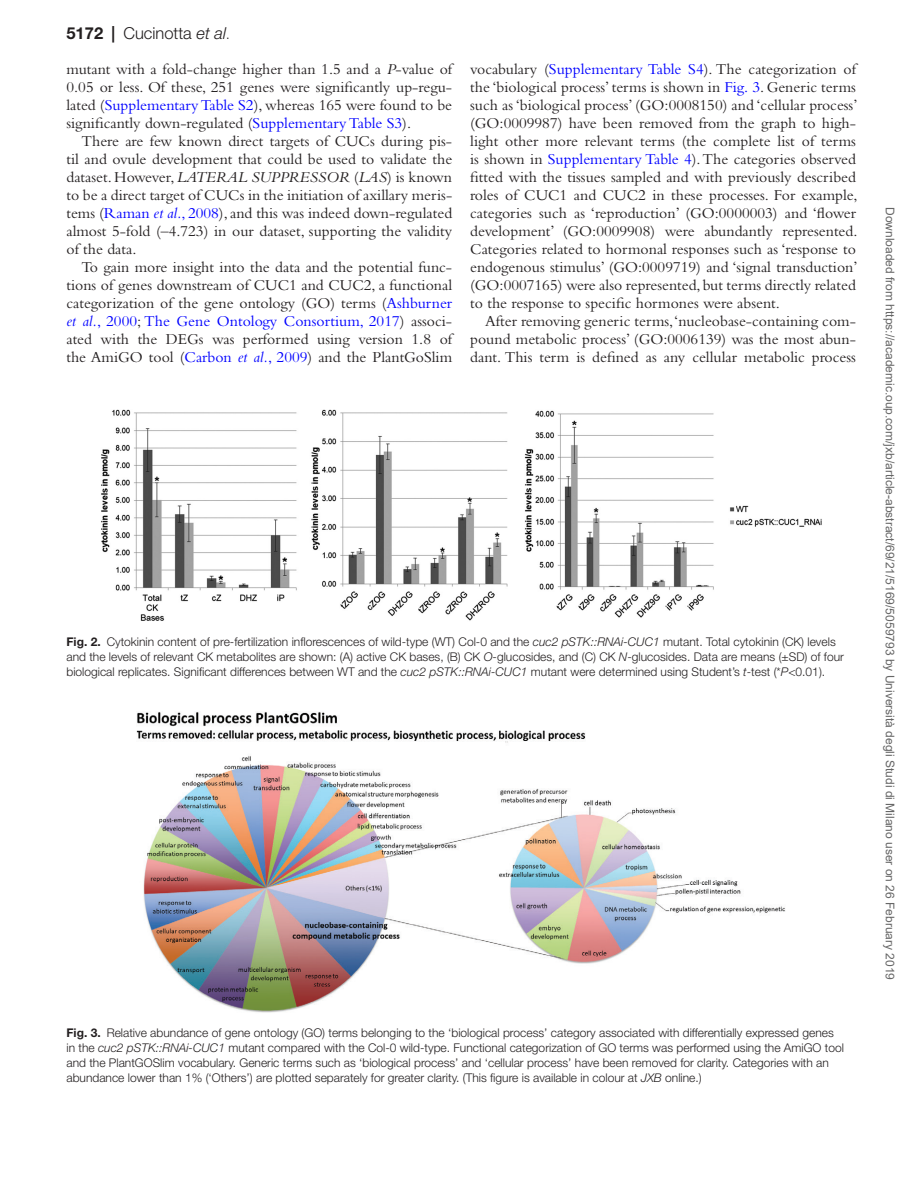
<style>
.page{position:relative;width:919px;height:1187px;background:#fff}
.page>*{position:absolute;margin:0;border:0;box-sizing:border-box;transform-origin:0 0}
.t1{font:300 16.5px "Helvetica Neue LT Std";color:#231f20}
.t2{font:15.75px/18px "Bembo Std";color:#231f20;text-align:justify}
.t3{font:300 12px/15px "Helvetica Neue LT Std";color:#231f20}
.t4{font:12px "Arial";color:#666}
.s1{font-weight:700}
.s2{font-style:italic}
.s3{font-size:12.75px}
.s4{color:#00f}
.s5{font-style:italic;color:#00f}
</style>
<div class="page">
<img style="left:101px;top:409px;width:721px;height:212px">
<img style="left:137px;top:712px;width:648px;height:300px">
<p class="t1" style="left:66px;top:23px;width:165px"><span class="s1">5172 |</span> Cucinotta <span class="s2">et al</span><span class="s3">.</span></p>
<p class="t2" style="left:66px;top:59px;width:387px">mutant with a fold-change higher than 1.5 and a <span class="s2">P</span>-value of 0.05 or less. Of these, 251 genes were significantly up-regu&shy;lated (<span class="s4">Supplementary Table S2</span>), whereas 165 were found to be significantly down-regulated (<span class="s4">Supplementary Table S3</span>).</p>
<p class="t2" style="left:66px;top:131px;width:387px;text-indent:15px">There are few known direct targets of CUCs during pis&shy;til and ovule development that could be used to validate the dataset. However, <span class="s2">LATERAL SUPPRESSOR</span> (<span class="s2">LAS</span>) is known to be a direct target of CUCs in the initiation of axillary meris&shy;tems (<span class="s4">Raman</span> <span class="s5">et al.</span><span class="s4">, 2008</span>), and this was indeed down-regulated almost 5-fold (–4.723) in our dataset, supporting the validity of the data.</p>
<p class="t2" style="left:66px;top:257px;width:387px;text-indent:15px">To gain more insight into the data and the potential func&shy;tions of genes downstream of CUC1 and CUC2, a functional categorization of the gene ontology (GO) terms (<span class="s4">Ashburner </span><span class="s5">et al.</span><span class="s4">, 2000</span>; <span class="s4">The Gene Ontology Consortium, 2017</span>) associ&shy;ated with the DEGs was performed using version 1.8 of the AmiGO tool (<span class="s4">Carbon</span> <span class="s5">et al.</span><span class="s4">, 2009</span>) and the PlantGoSlim</p>
<p class="t2" style="left:470px;top:59px;width:389px">vocabulary (<span class="s4">Supplementary Table S4</span>). The categorization of the ‘biological process’ terms is shown in <span class="s4">Fig. 3</span>. Generic terms such as ‘biological process’ (GO:0008150) and ‘cellular process’ (GO:0009987) have been removed from the graph to high&shy;light other more relevant terms (the complete list of terms is shown in <span class="s4">Supplementary Table 4</span>). The categories observed fitted with the tissues sampled and with previously described roles of CUC1 and CUC2 in these processes. For example, categories such as ‘reproduction’ (GO:0000003) and ‘flower development’ (GO:0009908) were abundantly represented.<br>Categories related to hormonal responses such as ‘response to endogenous stimulus’ (GO:0009719) and ‘signal transduction’ (GO:0007165) were also represented, but terms directly related to the response to specific hormones were absent.</p>
<p class="t2" style="left:470px;top:311px;width:387px;text-indent:15px">After removing generic terms,‘nucleobase-containing com&shy;pound metabolic process’ (GO:0006139) was the most abun&shy;dant. This term is defined as any cellular metabolic process</p>
<p class="t3" style="left:66px;top:634px;width:778px"><span class="s1">Fig. 2.</span> Cytokinin content of pre-fertilization inflorescences of wild-type (WT) Col-0 and the <span class="s2">cuc2 pSTK::RNAi-CUC1</span> mutant. Total cytokinin (CK) levels and the levels of relevant CK metabolites are shown: (A) active CK bases, (B) CK <span class="s2">O</span>-glucosides, and (C) CK <span class="s2">N</span>-glucosides. Data are means (±SD) of four biological replicates. Significant differences between WT and the <span class="s2">cuc2 pSTK::RNAi-CUC1</span> mutant were determined using Student’s <span class="s2">t</span>-test (*<span class="s2">P</span>&lt;0.01).</p>
<p class="t3" style="left:66px;top:1024px;width:779px"><span class="s1">Fig. 3.</span> Relative abundance of gene ontology (GO) terms belonging to the ‘biological process’ category associated with differentially expressed genes in the <span class="s2">cuc2 pSTK::RNAi-CUC1</span> mutant compared with the Col-0 wild-type. Functional categorization of GO terms was performed using the AmiGO tool and the PlantGOSlim vocabulary. Generic terms such as ‘biological process’ and ‘cellular process’ have been removed for clarity. Categories with an abundance lower than 1% (‘Others’) are plotted separately for greater clarity. (This figure is available in colour at <span class="s2">JXB</span> online.)</p>
<p class="t4" style="left:894px;top:207px;width:774px;rotate:90deg">Downloaded from https://academic.oup.com/jxb/article-abstract/69/21/5169/5059793 by Università degli Studi di Milano user on 26 February 2019</p>
</div>
